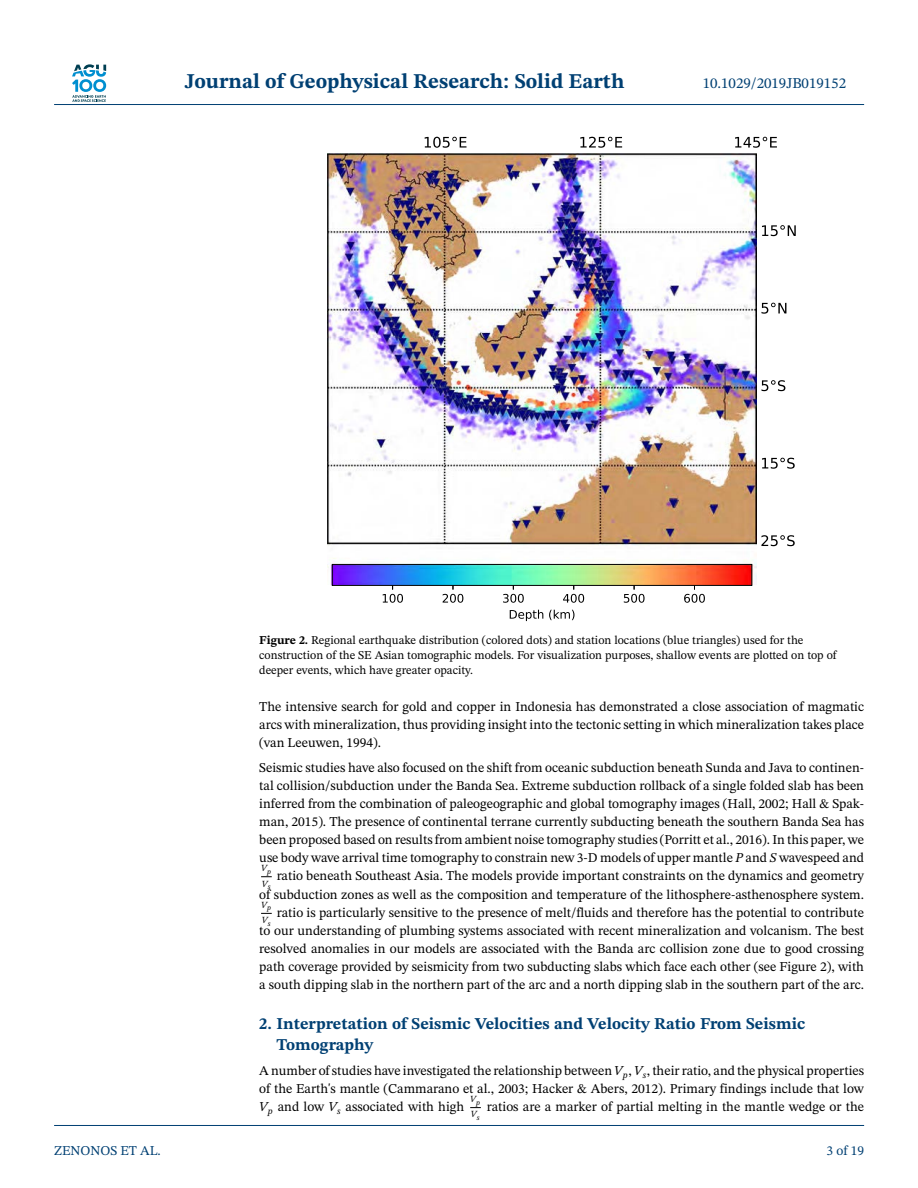
<style>
.page{position:relative;width:918px;height:1188px;background:#fff}
.page>*{position:absolute;margin:0;border:0;box-sizing:border-box;transform-origin:0 0}
.t1{font:700 21px "STIX Two Text";color:#004073}
.t2{font:700 16.5px/20.9px "STIX Two Text";color:#004073}
.t3{font:15px "STIX Two Text";color:#004073}
.t4{font:13.5px/18px "STIX Two Text";color:#000;text-align:justify}
.t5{font:13.5px "STIX Two Text";color:#004073}
.t6{font:12px/15px "STIX Two Text";color:#000}
.t7{font:italic 9.3px/15.1px "STIX Two Text";color:#000}
.s1{font-weight:700}
.s2{font-style:italic}
</style>
<div class="page">
<svg style="left:72px;top:64px;width:34px;height:38px"></svg>
<hr style="left:54px;top:104px;width:810px;height:1px;background:#004073">
<img style="left:328px;top:154px;width:429px;height:431px">
<svg style="left:761px;top:535px;width:34px;height:11px"></svg>
<svg style="left:762px;top:458px;width:33px;height:11px"></svg>
<svg style="left:761px;top:380px;width:24px;height:11px"></svg>
<svg style="left:761px;top:303px;width:25px;height:11px"></svg>
<svg style="left:762px;top:225px;width:34px;height:11px"></svg>
<svg style="left:425px;top:137px;width:42px;height:11px"></svg>
<svg style="left:580px;top:137px;width:42px;height:11px"></svg>
<svg style="left:735px;top:137px;width:42px;height:11px"></svg>
<svg style="left:383px;top:586px;width:20px;height:17px"></svg>
<svg style="left:443px;top:586px;width:20px;height:17px"></svg>
<svg style="left:503px;top:586px;width:21px;height:17px"></svg>
<svg style="left:563px;top:586px;width:21px;height:17px"></svg>
<svg style="left:624px;top:586px;width:21px;height:17px"></svg>
<svg style="left:684px;top:586px;width:21px;height:17px"></svg>
<svg style="left:510px;top:610px;width:33px;height:11px"></svg>
<svg style="left:549px;top:610px;width:25px;height:10px"></svg>
<div style="left:332px;top:564px;width:420px;height:22px;border:1px solid #000"></div>
<hr style="left:54px;top:1125px;width:810px;height:1px;background:#004073">
<h1 class="t1" style="left:185px;top:73px;width:441px">Journal of Geophysical Research: Solid Earth</h1>
<p class="t3" style="left:703px;top:77px;width:145px">10.1029/2019JB019152</p>
<p class="t6" style="left:259px;top:633px;width:579px"><span class="s1">Figure 2.</span> Regional earthquake distribution (colored dots) and station locations (blue triangles) used for the construction of the SE Asian tomographic models. For visualization purposes, shallow events are plotted on top of deeper events, which have greater opacity.</p>
<p class="t4" style="left:259px;top:698px;width:606px">The intensive search for gold and copper in Indonesia has demonstrated a close association of magmatic arcs with mineralization, thus providing insight into the tectonic setting in which mineralization takes place (van Leeuwen, 1994).</p>
<p class="t4" style="left:259px;top:760px;width:606px">Seismic studies have also focused on the shift from oceanic subduction beneath Sunda and Java to continen&shy;tal collision/subduction under the Banda Sea. Extreme subduction rollback of a single folded slab has been inferred from the combination of paleogeographic and global tomography images (Hall, 2002; Hall &amp; Spak&shy;man, 2015). The presence of continental terrane currently subducting beneath the southern Banda Sea has been proposed based on results from ambient noise tomography studies (Porritt et al., 2016). In this paper, we use body wave arrival time tomography to constrain new 3-D models of upper mantle <span class="s2">P</span> and <span class="s2">S</span> wavespeed and</p>
<p class="t7" style="left:261px;top:862px;width:11px">V<sub>p<br></sub>V<sub>s</sub></p>
<p class="t4" style="left:259px;top:868px;width:606px;line-height:18.6px;text-align:right">ratio beneath Southeast Asia. The models provide important constraints on the dynamics and geometry<br>of subduction zones as well as the composition and temperature of the lithosphere-asthenosphere system.</p>
<p class="t7" style="left:261px;top:898px;width:11px">V<sub>p<br></sub>V<sub>s</sub></p>
<p class="t4" style="left:259px;top:904px;width:606px;text-indent:18px">ratio is particularly sensitive to the presence of melt/fluids and therefore has the potential to contribute to our understanding of plumbing systems associated with recent mineralization and volcanism. The best resolved anomalies in our models are associated with the Banda arc collision zone due to good crossing path coverage provided by seismicity from two subducting slabs which face each other (see Figure 2), with a south dipping slab in the northern part of the arc and a north dipping slab in the southern part of the arc.</p>
<p class="t2" style="left:277px;top:1014px;width:530px;text-indent:-17px">2. Interpretation of Seismic Velocities and Velocity Ratio From Seismic<br>Tomography</p>
<p class="t4" style="left:259px;top:1063px;width:606px">A number of studies have investigated the relationship between <span class="s2">V</span><sub>p</sub>, <span class="s2">V</span><sub>s</sub>, their ratio, and the physical properties of the Earth's mantle (Cammarano et al., 2003; Hacker &amp; Abers, 2012). Primary findings include that low <span class="s2">V</span><sub>p</sub> and low <span class="s2">V</span><sub>s</sub> associated with high</p>
<p class="t7" style="left:470px;top:1092px;width:11px">V<sub>p<br></sub>V<sub>s</sub></p>
<p class="t4" style="left:487px;top:1099px;width:379px">ratios are a marker of partial melting in the mantle wedge or the</p>
<p class="t5" style="left:54px;top:1145px;width:108px">ZENONOS ET AL.</p>
<p class="t5" style="left:827px;top:1145px;width:39px">3 of 19</p>
</div>
